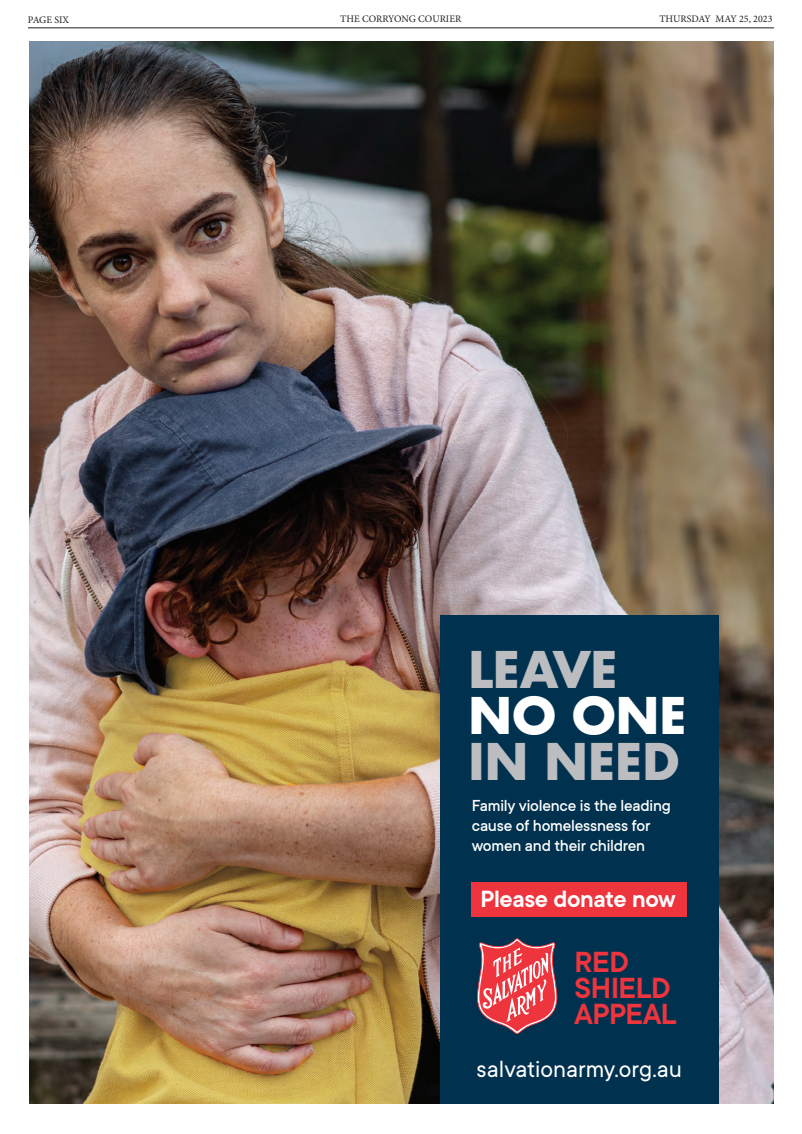
<style>
.page{position:relative;width:802px;height:1134px;background:#fff}
.page>*{position:absolute;margin:0;border:0;box-sizing:border-box;transform-origin:0 0}
.t1{font:700 49.2px/46.3px "Futura";letter-spacing:-.025em;color:#bcbdc0}
.t2{font:600 32.1px/25.7px "TT Commons";letter-spacing:-.015em;color:#ee343d}
.t3{font:600 25.9px "TT Commons";letter-spacing:-.01em;color:#fff}
.t4{font:25.8px "TT Commons";letter-spacing:-.005em;color:#fff}
.t5{font:500 17.6px/19.9px "TT Commons";letter-spacing:-.015em;color:#fff}
.t6{font:10px "Minion Pro";color:#231f20}
.s1{color:#fff}
</style>
<div class="page">
<hr style="left:28px;top:27px;width:745px;height:1px;background:#231f20">
<img style="left:30px;top:42px;width:743px;height:1062px">
<div style="left:440px;top:615px;width:278px;height:489px;background:#003250"></div>
<div style="left:471px;top:882px;width:215px;height:35px;background:#ee343d"></div>
<svg style="left:477px;top:938px;width:80px;height:96px"></svg>
<p class="t6" style="left:28px;top:13px;width:43px">PAGE SIX</p>
<p class="t6" style="left:340px;top:12px;width:122px">THE CORRYONG COURIER</p>
<p class="t6" style="left:659px;top:12px;width:114px">THURSDAY MAY 25, 2023</p>
<p class="t1" style="left:468px;top:646px;width:220px">LEAVE<br><span class="s1">NO ONE<br></span>IN NEED</p>
<p class="t5" style="left:471px;top:795px;width:200px">Family violence is the leading cause of homelessness for women and their children</p>
<p class="t3" style="left:480px;top:883px;width:196px">Please donate now</p>
<p class="t2" style="left:574px;top:948px;width:104px">RED<br>SHIELD<br>APPEAL</p>
<p class="t4" style="left:476px;top:1052px;width:207px">salvationarmy.org.au</p>
</div>
